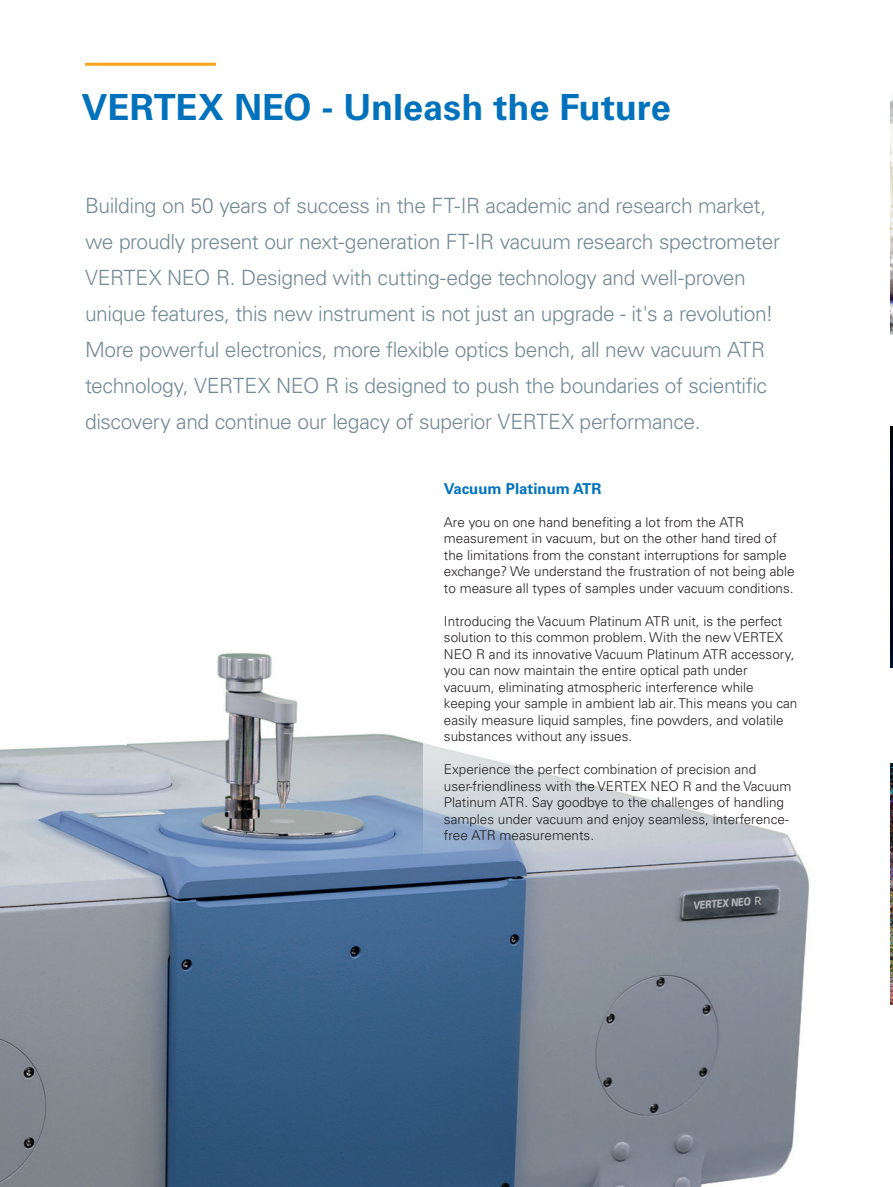
<style>
.page{position:relative;width:893px;height:1187px;background:#fff}
.page>*{position:absolute;margin:0;border:0;box-sizing:border-box;transform-origin:0 0}
.t1{font:700 36px "Univers LT Std";color:#0072bc}
.t2{font:300 21px/36px "Univers LT Std";letter-spacing:-.02em;color:#738a95}
.t3{font:700 15px "Univers LT Std";color:#0072bc}
.t4{font:300 13.5px/16.5px "Univers LT Std";color:#231f20}
</style>
<div class="page">
<img style="left:891px;top:763px;width:2px;height:241px">
<img style="left:891px;top:99px;width:2px;height:235px">
<img style="left:891px;top:426px;width:2px;height:241px">
<img style="left:0;top:653px;width:810px;height:533px">
<hr style="left:85px;top:63px;width:131px;height:3px;background:#f9a21c">
<svg style="left:423px;top:653px;width:387px;height:221px"></svg>
<h1 class="t1" style="left:82px;top:86px;width:591px">VERTEX NEO - Unleash the Future</h1>
<p class="t2" style="left:85px;top:187px;width:696px">Building on 50 years of success in the FT-IR academic and research market, we proudly present our next-generation FT-IR vacuum research spectrometer VERTEX NEO R. Designed with cutting-edge technology and well-proven unique features, this new instrument is not just an upgrade - it's a revolution!<br>More powerful electronics, more flexible optics bench, all new vacuum ATR technology, VERTEX NEO R is designed to push the boundaries of scientific discovery and continue our legacy of superior VERTEX performance.</p>
<p class="t3" style="left:444px;top:479px;width:159px">Vacuum Platinum ATR</p>
<p class="t4" style="left:444px;top:513px;width:352px">Are you on one hand benefiting a lot from the ATR measurement in vacuum, but on the other hand tired of the limitations from the constant interruptions for sample exchange? We understand the frustration of not being able to measure all types of samples under vacuum conditions.</p>
<p class="t4" style="left:444px;top:612px;width:355px">Introducing the Vacuum Platinum ATR unit, is the perfect solution to this common problem. With the new VERTEX NEO R and its innovative Vacuum Platinum ATR accessory, you can now maintain the entire optical path under vacuum, eliminating atmospheric interference while keeping your sample in ambient lab air. This means you can easily measure liquid samples, fine powders, and volatile substances without any issues.</p>
<p class="t4" style="left:444px;top:761px;width:349px">Experience the perfect combination of precision and user-friendliness with the VERTEX NEO R and the Vacuum Platinum ATR. Say goodbye to the challenges of handling samples under vacuum and enjoy seamless, interference&shy;free ATR measurements.</p>
</div>
